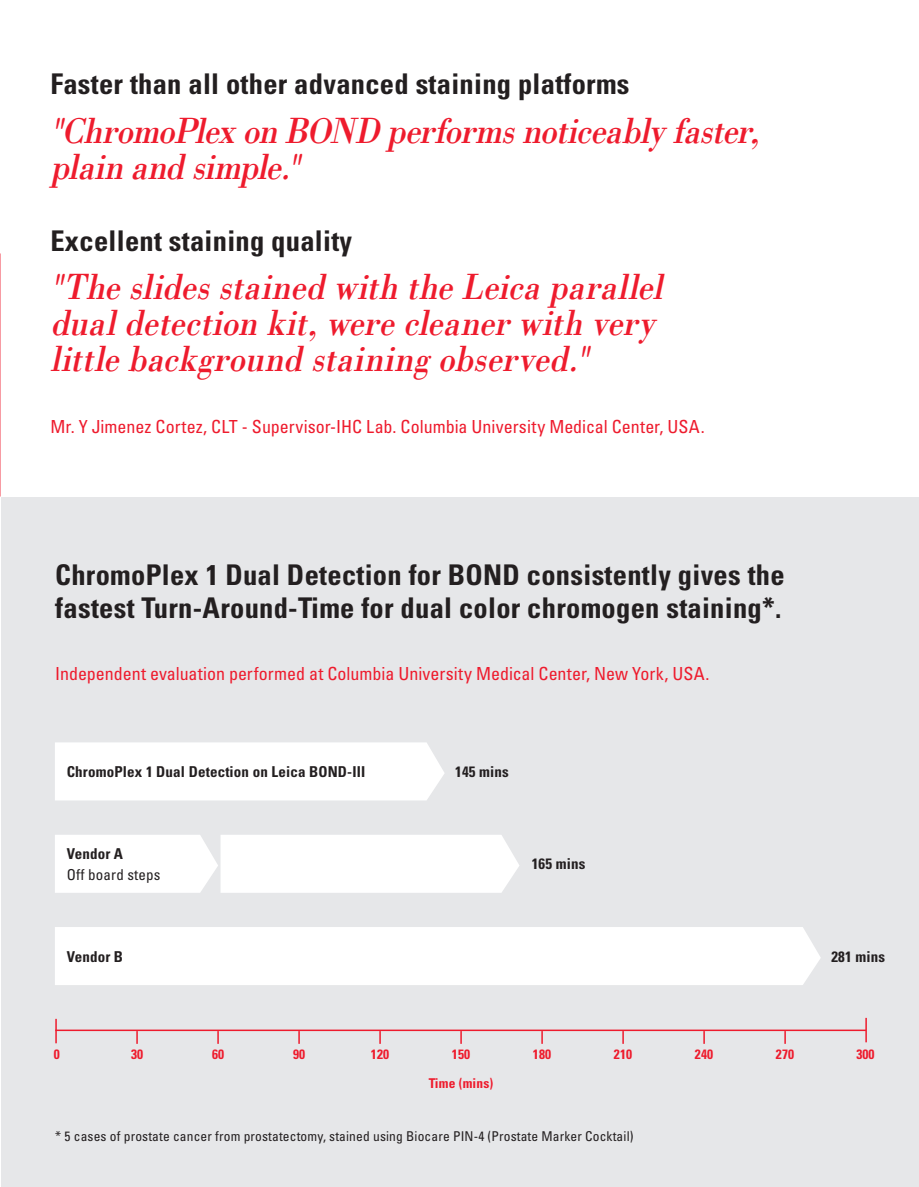
<style>
.page{position:relative;width:919px;height:1187px;background:#fff}
.page>*{position:absolute;margin:0;border:0;box-sizing:border-box;transform-origin:0 0}
.text_title{font:italic 37.5px/36px "Leicana";color:#ee1b2d}
.t1{font:700 condensed 28.5px/33px "Univers LT Std";letter-spacing:.01em;color:#231f20}
.text_title-2{font:condensed 18px "Univers LT Std";color:#ee1b2d}
.t2{font:700 condensed 15px "Univers LT Std";letter-spacing:.01em;color:#231f20}
.t3{font:condensed 15px "Univers LT Std";letter-spacing:.01em;color:#231f20}
.t4{font:condensed 13.5px "Univers LT Std";letter-spacing:.01em;color:#231f20}
.t5{font:700 condensed 13.5px "Univers LT Std";letter-spacing:.01em;color:#ee1b2d}
</style>
<div class="page">
<div style="left:1px;top:497px;width:917px;height:689px;background:#e6e7e9"></div>
<div style="left:55px;top:835px;width:464px;height:57px;background:#fff"></div>
<div style="left:55px;top:927px;width:765px;height:58px;background:#fff"></div>
<div style="left:55px;top:742px;width:389px;height:58px;background:#fff"></div>
<hr style="left:55px;top:1029px;width:811px;height:1px;background:#ee1b2d">
<hr style="left:55px;top:1018px;width:2px;height:25px;background:#ee1b2d">
<svg style="left:865px;top:1017px;width:1px;height:25px"></svg>
<svg style="left:217px;top:1030px;width:2px;height:13px"></svg>
<svg style="left:136px;top:1030px;width:2px;height:13px"></svg>
<svg style="left:298px;top:1030px;width:2px;height:13px"></svg>
<svg style="left:379px;top:1030px;width:2px;height:13px"></svg>
<svg style="left:460px;top:1030px;width:2px;height:13px"></svg>
<svg style="left:541px;top:1030px;width:2px;height:13px"></svg>
<svg style="left:622px;top:1030px;width:1px;height:13px"></svg>
<svg style="left:703px;top:1030px;width:1px;height:13px"></svg>
<svg style="left:784px;top:1030px;width:1px;height:13px"></svg>
<p class="t1" style="left:50px;top:68px;width:580px">Faster than all other advanced staining platforms</p>
<p class="text_title" style="left:50px;top:112px;width:720px">"ChromoPlexon BOND performsnoticeablyfaster, plain and simple."</p>
<p class="t1" style="left:50px;top:224px;width:303px">Excellent staining quality</p>
<p class="text_title" style="left:50px;top:268px;width:622px">"Theslidesstained with theLeica parallel dualdetection kit,werecleanerwith very littlebackground stainingobserved."</p>
<p class="text_title-2" style="left:50px;top:415px;width:655px">Mr. Y Jimenez Cortez, CLT - Supervisor-IHC Lab. Columbia University Medical Center, USA.</p>
<p class="t1" style="left:55px;top:558px;width:730px">ChromoPlex 1 Dual Detection for BOND consistently gives the fastest Turn-Around-Time for dual color chromogen staining*.</p>
<p class="text_title-2" style="left:55px;top:661px;width:655px">Independent evaluation performed at Columbia University Medical Center, New York, USA.</p>
<p class="t2" style="left:67px;top:762px;width:300px">ChromoPlex 1 Dual Detection on Leica BOND-III</p>
<p class="t2" style="left:455px;top:762px;width:55px">145 mins</p>
<p class="t2" style="left:67px;top:844px;width:58px">Vendor A</p>
<p class="t3" style="left:67px;top:864px;width:95px">Off board steps</p>
<p class="t2" style="left:532px;top:854px;width:55px">165 mins</p>
<p class="t2" style="left:67px;top:947px;width:58px">Vendor B</p>
<p class="t2" style="left:831px;top:947px;width:55px">281 mins</p>
<p class="t5" style="left:54px;top:1045px;width:7px">0</p>
<p class="t5" style="left:131px;top:1045px;width:14px">30</p>
<p class="t5" style="left:212px;top:1045px;width:14px">60</p>
<p class="t5" style="left:293px;top:1045px;width:14px">90</p>
<p class="t5" style="left:371px;top:1045px;width:20px">120</p>
<p class="t5" style="left:452px;top:1045px;width:20px">150</p>
<p class="t5" style="left:533px;top:1045px;width:20px">180</p>
<p class="t5" style="left:614px;top:1045px;width:20px">210</p>
<p class="t5" style="left:694px;top:1045px;width:20px">240</p>
<p class="t5" style="left:775px;top:1045px;width:20px">270</p>
<p class="t5" style="left:856px;top:1045px;width:20px">300</p>
<p class="t5" style="left:428px;top:1074px;width:66px">Time (mins)</p>
<p class="t4" style="left:55px;top:1127px;width:579px">* 5 cases of prostate cancer from prostatectomy, stained using Biocare PIN-4 (Prostate Marker Cocktail)</p>
</div>
